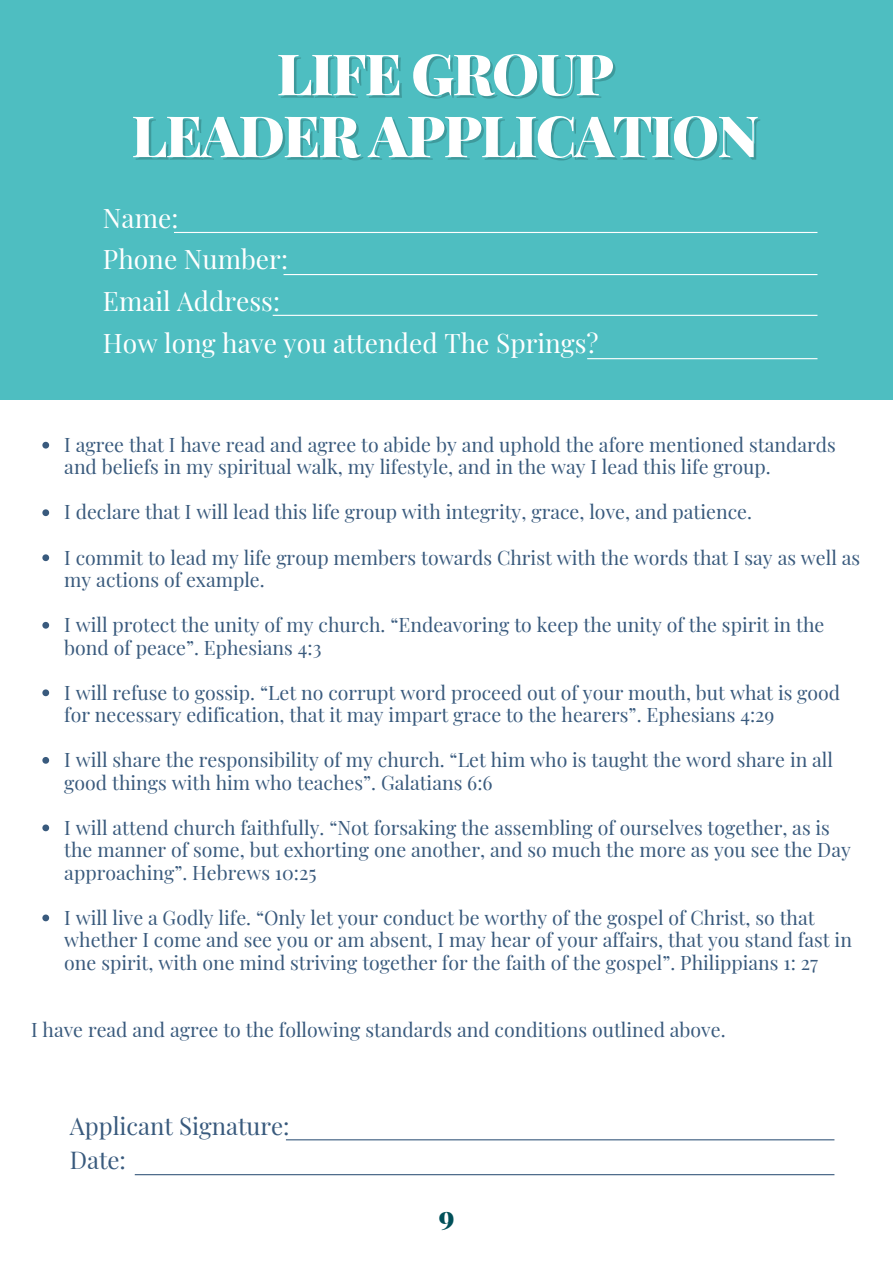
<style>
.page{position:relative;width:893px;height:1264px;background:#fff}
.page>*{position:absolute;margin:0;border:0;box-sizing:border-box;transform-origin:0 0}
.t1{font:900 57px "Playfair Display";letter-spacing:-.03em;color:#fff}
.t2{font:900 27px "Playfair Display";color:#005059}
.t3{font:26.25px "Playfair Display";color:#fff}
.t4{font:24px "Playfair Display";color:#395a7d}
.t5{font:19.5px/22.5px "Playfair Display";color:#395a7d}
</style>
<div class="page">
<div style="left:0;top:0;width:892px;height:400px;background:#4ebec1"></div>
<hr style="left:174px;top:232px;width:643px;height:1px;background:#fff">
<hr style="left:283px;top:274px;width:534px;height:1px;background:#fff">
<hr style="left:273px;top:315px;width:544px;height:1px;background:#fff">
<hr style="left:587px;top:358px;width:230px;height:1px;background:#fff">
<hr style="left:135px;top:1174px;width:699px;height:1px;background:#395a7d">
<svg style="left:42px;top:442px;width:7px;height:6px"></svg>
<svg style="left:42px;top:509px;width:7px;height:7px"></svg>
<svg style="left:42px;top:554px;width:7px;height:7px"></svg>
<svg style="left:42px;top:622px;width:7px;height:6px"></svg>
<svg style="left:42px;top:689px;width:7px;height:7px"></svg>
<svg style="left:42px;top:757px;width:7px;height:6px"></svg>
<svg style="left:42px;top:824px;width:7px;height:7px"></svg>
<svg style="left:42px;top:914px;width:7px;height:7px"></svg>
<hr style="left:286px;top:1139px;width:548px;height:1px;background:#395a7d">
<p class="t1" style="left:277px;top:34px;width:338px">LIFE GROUP</p>
<p class="t1" style="left:131px;top:95px;width:629px">LEADER APPLICATION</p>
<p class="t3" style="left:103px;top:199px;width:77px">Name:</p>
<p class="t3" style="left:103px;top:241px;width:186px">Phone Number:</p>
<p class="t3" style="left:103px;top:283px;width:178px">Email Address:</p>
<p class="t3" style="left:103px;top:324px;width:497px">How long have you attended The Springs?</p>
<p class="t5" style="left:64px;top:432px;width:773px">I agree that I have read and agree to abide by and uphold the afore mentioned standards and beliefs in my spiritual walk, my lifestyle, and in the way I lead this life group.</p>
<p class="t5" style="left:64px;top:500px;width:689px">I declare that I will lead this life group with integrity, grace, love, and patience.</p>
<p class="t5" style="left:64px;top:545px;width:797px">I commit to lead my life group members towards Christ with the words that I say as well as my actions of example.</p>
<p class="t5" style="left:64px;top:612px;width:761px">I will protect the unity of my church. “Endeavoring to keep the unity of the spirit in the bond of peace”. Ephesians 4:3</p>
<p class="t5" style="left:64px;top:680px;width:777px">I will refuse to gossip. “Let no corrupt word proceed out of your mouth, but what is good for necessary edification, that it may impart grace to the hearers”. Ephesians 4:29</p>
<p class="t5" style="left:64px;top:747px;width:770px">I will share the responsibility of my church. “Let him who is taught the word share in all good things with him who teaches”. Galatians 6:6</p>
<p class="t5" style="left:64px;top:815px;width:788px">I will attend church faithfully. “Not forsaking the assembling of ourselves together, as is the manner of some, but exhorting one another, and so much the more as you see the Day approaching”. Hebrews 10:25</p>
<p class="t5" style="left:64px;top:905px;width:789px">I will live a Godly life. “Only let your conduct be worthy of the gospel of Christ, so that whether I come and see you or am absent, I may hear of your affairs, that you stand fast in one spirit, with one mind striving together for the faith of the gospel”. Philippians 1: 27</p>
<p class="t5" style="left:31px;top:1017px;width:696px">I have read and agree to the following standards and conditions outlined above.</p>
<p class="t4" style="left:70px;top:1108px;width:221px">Applicant Signature:</p>
<p class="t4" style="left:70px;top:1142px;width:58px">Date:</p>
<p class="t2" style="left:439px;top:1196px;width:17px">9</p>
</div>
